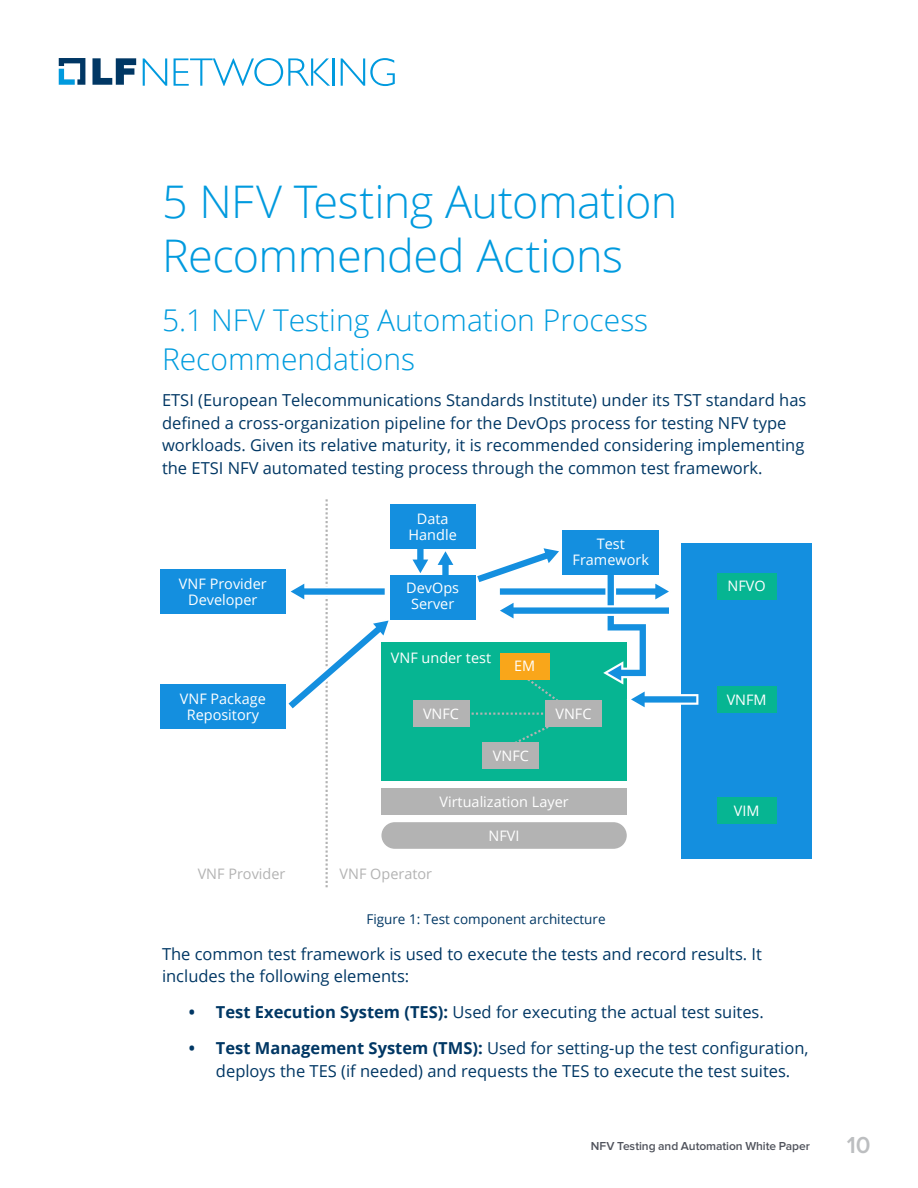
<style>
.page{position:relative;width:918px;height:1188px;background:#fff}
.page>*{position:absolute;margin:0;border:0;box-sizing:border-box;transform-origin:0 0}
.t1{font:300 45px/54px "Open Sans";letter-spacing:-.01em;color:#009ade}
.t2{font:300 30px/39px "Open Sans";color:#009cde}
.t3{font:600 24px "Proxima Nova";color:#bcbec0}
.t4{font:16.5px/22.5px "Open Sans";color:#003764}
.t5{font:14.4px/15.9px "Open Sans";color:#fff;text-align:center}
.t6{font:14.4px "Open Sans";color:#b3b3b3}
.t7{font:13.5px "Open Sans";color:#003764}
.t8{font:600 12px "Proxima Nova";letter-spacing:-.005em;color:#50535c}
.s1{font-weight:700}
</style>
<div class="page">
<svg style="left:143px;top:58px;width:24px;height:28px"></svg>
<svg style="left:174px;top:58px;width:156px;height:28px"></svg>
<hr style="left:332px;top:58px;width:2px;height:28px;background:#009ade">
<svg style="left:341px;top:58px;width:54px;height:28px"></svg>
<svg style="left:59px;top:58px;width:26px;height:27px"></svg>
<svg style="left:92px;top:58px;width:44px;height:27px"></svg>
<div style="left:381px;top:642px;width:246px;height:138px;background:#06b592"></div>
<svg style="left:412px;top:549px;width:42px;height:26px"></svg>
<div style="left:390px;top:575px;width:85px;height:44px;background:#148fdf"></div>
<div style="left:390px;top:504px;width:85px;height:45px;background:#148fdf"></div>
<div style="left:160px;top:569px;width:125px;height:45px;background:#148fdf"></div>
<div style="left:381px;top:788px;width:246px;height:27px;background:#b3b3b3"></div>
<div style="left:381px;top:822px;width:246px;height:27px;background:#b3b3b3;border-radius:13px"></div>
<div style="left:160px;top:685px;width:125px;height:44px;background:#148fdf"></div>
<svg style="left:288px;top:499px;width:104px;height:389px"></svg>
<div style="left:682px;top:543px;width:130px;height:316px;background:#148fdf"></div>
<div style="left:717px;top:573px;width:60px;height:26px;background:#06b592"></div>
<div style="left:717px;top:686px;width:60px;height:27px;background:#06b592"></div>
<div style="left:717px;top:798px;width:60px;height:26px;background:#06b592"></div>
<div style="left:482px;top:743px;width:57px;height:26px;background:#b3b3b3"></div>
<div style="left:413px;top:700px;width:57px;height:27px;background:#b3b3b3"></div>
<div style="left:562px;top:531px;width:97px;height:44px;background:#148fdf"></div>
<svg style="left:463px;top:545px;width:235px;height:203px"></svg>
<h1 class="t1" style="left:162px;top:174px;width:517px">5 NFV Testing Automation<br>Recommended Actions</h1>
<h2 class="t2" style="left:162px;top:300px;width:488px">5.1 NFV Testing Automation Process<br>Recommendations</h2>
<p class="t4" style="left:162px;top:389px;width:646px">ETSI (European Telecommunications Standards Institute) under its TST standard has defined a cross-organization pipeline for the DevOps process for testing NFV type workloads. Given its relative maturity, it is recommended considering implementing the ETSI NFV automated testing process through the common test framework.</p>
<p class="t5" style="left:409px;top:510px;width:50px">Data<br>Handle</p>
<p class="t5" style="left:179px;top:575px;width:89px">VNF Provider<br>Developer</p>
<p class="t5" style="left:573px;top:536px;width:78px">Test<br>Framework</p>
<p class="t5" style="left:728px;top:578px;width:40px">NFVO</p>
<p class="t5" style="left:406px;top:580px;width:54px">DevOps<br>Server</p>
<p class="t5" style="left:180px;top:690px;width:87px">VNF Package<br>Repository</p>
<p class="t6" style="left:198px;top:864px;width:89px">VNF Provider</p>
<p class="t5" style="left:391px;top:650px;width:102px">VNF under test</p>
<p class="t5" style="left:423px;top:705px;width:38px">VNFC</p>
<p class="t5" style="left:514px;top:658px;width:23px">EM</p>
<p class="t5" style="left:493px;top:748px;width:38px">VNFC</p>
<p class="t5" style="left:555px;top:705px;width:38px">VNFC</p>
<p class="t5" style="left:440px;top:793px;width:131px">Virtualization Layer</p>
<p class="t5" style="left:489px;top:827px;width:32px">NFVI</p>
<p class="t6" style="left:340px;top:864px;width:94px">VNF Operator</p>
<p class="t5" style="left:727px;top:691px;width:41px">VNFM</p>
<p class="t5" style="left:734px;top:803px;width:27px">VIM</p>
<p class="t7" style="left:366px;top:910px;width:241px">Figure 1: Test component architecture</p>
<p class="t4" style="left:162px;top:942px;width:602px">The common test framework is used to execute the tests and record results. It includes the following elements:</p>
<p class="t4" style="left:189px;top:1001px;width:576px"><span class="s1">• Test Execution System (TES):</span> Used for executing the actual test suites.</p>
<p class="t4" style="left:189px;top:1037px;width:621px;text-align:center"><span class="s1">• Test Management System (TMS):</span> Used for setting-up the test configuration, deploys the TES (if needed) and requests the TES to execute the test suites.</p>
<p class="t8" style="left:591px;top:1141px;width:221px">NFV Testing and Automation White Paper</p>
<h3 class="t3" style="left:847px;top:1134px;width:25px">10</h3>
</div>
